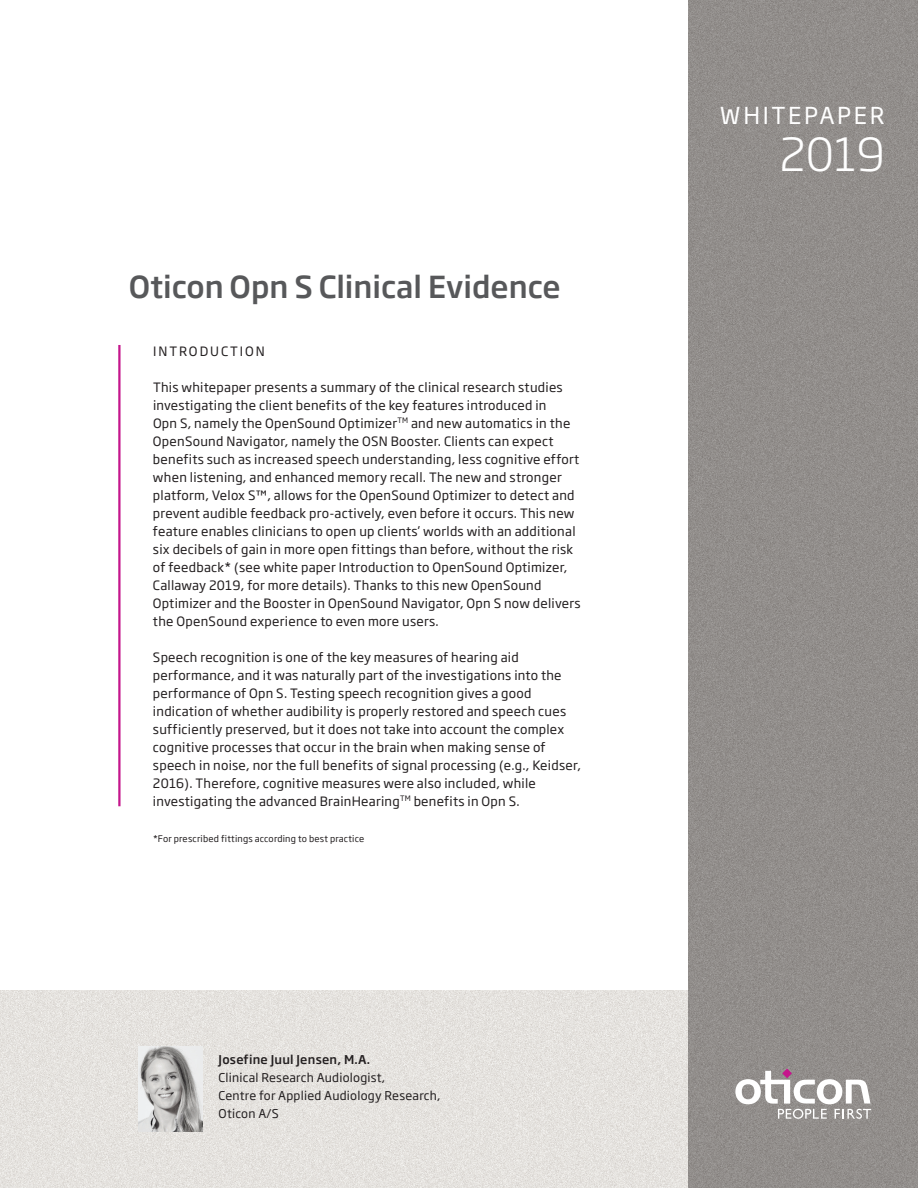
<style>
.page{position:relative;width:918px;height:1188px;background:#fff}
.page>*{position:absolute;margin:0;border:0;box-sizing:border-box;transform-origin:0 0}
.t1{font:300 45px "Soho Gothic Pro";color:#fff}
.t2{font:500 30px "Soho Gothic Pro";color:#57585a}
.t3{font:23.1px "Soho Gothic Pro";letter-spacing:.115em;color:#fff}
.t4{font:12.75px/18px "Soho Gothic Pro";letter-spacing:.02em;color:#231f20}
.t5{font:12.75px "Soho Gothic Pro";letter-spacing:.155em;color:#231f20}
.t6{font:12px/18px "Soho Gothic Pro";letter-spacing:.02em;color:#231f20}
.t7{font:500 12px "Soho Gothic Pro";letter-spacing:.02em;color:#231f20}
.t8{font:9px "Soho Gothic Pro";letter-spacing:.02em;color:#231f20}
</style>
<div class="page">
<img style="left:0;top:990px;width:688px;height:198px">
<img style="left:688px;top:0;width:230px;height:1188px">
<hr style="left:118px;top:345px;width:3px;height:461px;background:#c5168c">
<svg style="left:735px;top:1068px;width:136px;height:51px"></svg>
<img style="left:138px;top:1046px;width:64px;height:86px">
<h2 class="t2" style="left:129px;top:263px;width:433px">Oticon Opn S Clinical Evidence</h2>
<p class="t5" style="left:153px;top:341px;width:113px">INTRODUCTION</p>
<p class="t4" style="left:153px;top:377px;width:429px">This whitepaper presents a summary of the clinical research studies investigating the client benefits of the key features introduced in<br>Opn S, namely the OpenSound Optimizer<sup>TM</sup> and new automatics in the OpenSound Navigator, namely the OSN Booster. Clients can expect benefits such as increased speech understanding, less cognitive effort when listening, and enhanced memory recall. The new and stronger platform, Velox S™, allows for the OpenSound Optimizer to detect and prevent audible feedback pro-actively, even before it occurs. This new feature enables clinicians to open up clients’ worlds with an additional six decibels of gain in more open fittings than before, without the risk of feedback* (see white paper Introduction to OpenSound Optimizer, Callaway 2019, for more details). Thanks to this new OpenSound Optimizer and the Booster in OpenSound Navigator, Opn S now delivers the OpenSound experience to even more users.</p>
<p class="t4" style="left:153px;top:647px;width:429px">Speech recognition is one of the key measures of hearing aid performance, and it was naturally part of the investigations into the performance of Opn S. Testing speech recognition gives a good indication of whether audibility is properly restored and speech cues sufficiently preserved, but it does not take into account the complex cognitive processes that occur in the brain when making sense of speech in noise, nor the full benefits of signal processing (e.g., Keidser, 2016). Therefore, cognitive measures were also included, while investigating the advanced BrainHearing<sup>TM</sup> benefits in Opn S.</p>
<p class="t8" style="left:153px;top:831px;width:213px">*For prescribed fittings according to best practice</p>
<p class="t7" style="left:219px;top:1050px;width:153px">Josefine Juul Jensen, M.A.</p>
<p class="t6" style="left:219px;top:1068px;width:224px">Clinical Research Audiologist,<br>Centre for Applied Audiology Research,<br>Oticon A/S</p>
<h3 class="t3" style="left:720px;top:98px;width:166px">WHITEPAPER</h3>
<h1 class="t1" style="left:780px;top:119px;width:107px">2019</h1>
</div>
